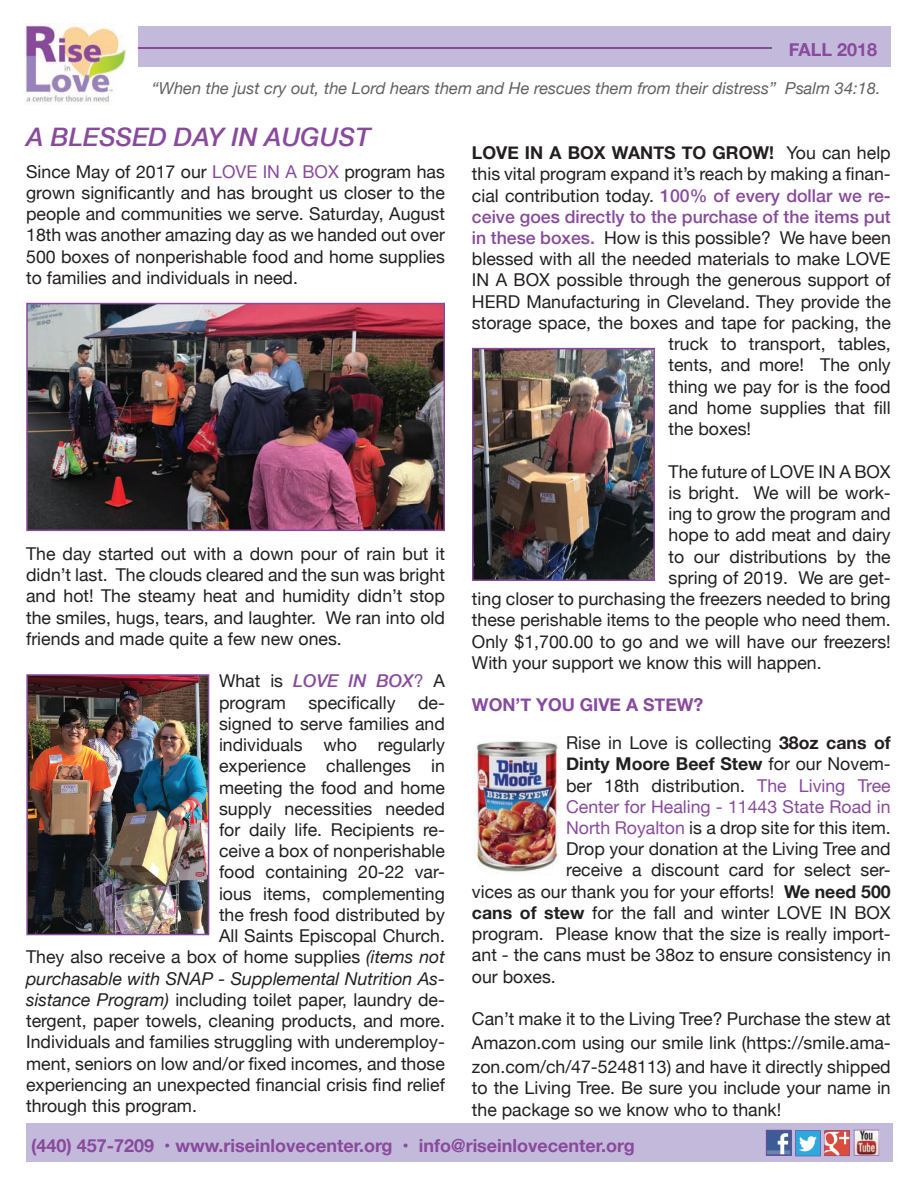
<style>
.page{position:relative;width:918px;height:1188px;background:#fff}
.page>*{position:absolute;margin:0;border:0;box-sizing:border-box;transform-origin:0 0}
.t1{font:italic 500 25.5px "Helvetica Neue";color:#894a9d}
.t2{font:700 18px "Helvetica Neue";color:#894a9d}
.t3{font:17.7px/21.3px "Helvetica Neue";color:#231f20;text-align:justify}
.t4{font:700 17.7px "Helvetica Neue";color:#231f20}
.t5{font:italic 17.7px "Helvetica Neue";color:#231f20}
.t6{font:500 17.7px "Helvetica Neue";color:#894a9d}
.t7{font:17.7px "Helvetica Neue";color:#894a9d}
.t8{font:italic 16.5px "Helvetica Neue";color:#616164}
.s1{color:#894a9d}
.s2{font-weight:500;font-style:italic;color:#894a9d}
.s3{font-style:italic}
.s4{font-weight:400}
.s5{font-weight:500;color:#894a9d}
.s6{font-weight:700;color:#894a9d}
.s7{font-weight:700}
</style>
<div class="page">
<div style="left:139px;top:27px;width:752px;height:40px;background:#c3b9da"></div>
<img style="left:25px;top:24px;width:101px;height:81px">
<div style="left:26px;top:1123px;width:866px;height:39px;background:#c3b9da"></div>
<svg style="left:766px;top:1130px;width:113px;height:26px;background:#9d94ad"></svg>
<img style="left:26px;top:303px;width:419px;height:228px">
<img style="left:26px;top:674px;width:183px;height:261px">
<img style="left:472px;top:348px;width:183px;height:233px">
<hr style="left:139px;top:47px;width:633px;height:1px;background:#894a9d">
<img style="left:475px;top:741px;width:86px;height:132px">
<p class="t2" style="left:789px;top:35px;width:90px">FALL 2018</p>
<p class="t8" style="left:152px;top:76px;width:730px">“When the just cry out, the Lord hears them and He rescues them from their distress” Psalm 34:18.</p>
<h1 class="t1" style="left:26px;top:115px;width:346px">A BLESSED DAY IN AUGUST</h1>
<p class="t3" style="left:26px;top:162px;width:420px">Since May of 2017 our <span class="s1">LOVE IN A BOX</span> program has grown significantly and has brought us closer to the people and communities we serve. Saturday, August 18th was another amazing day as we handed out over 500 boxes of nonperishable food and home supplies to families and individuals in need.</p>
<p class="t3" style="left:26px;top:544px;width:420px">The day started out with a down pour of rain but it didn’t last. The clouds cleared and the sun was bright and hot! The steamy heat and humidity didn’t stop the smiles, hugs, tears, and laughter. We ran into old friends and made quite a few new ones.</p>
<p class="t3" style="left:219px;top:671px;width:227px">What is <span class="s2">LOVE IN BOX</span><span class="s1">?</span> A program</p>
<p class="t3" style="left:308px;top:693px;width:89px">specifically</p>
<p class="t3" style="left:418px;top:693px;width:28px">de-</p>
<p class="t3" style="left:219px;top:714px;width:227px">signed to serve families and</p>
<p class="t3" style="left:219px;top:735px;width:227px">individuals who regularly</p>
<p class="t3" style="left:219px;top:756px;width:227px">experience challenges in</p>
<p class="t3" style="left:219px;top:778px;width:227px">meeting the food and home</p>
<p class="t3" style="left:219px;top:799px;width:227px">supply necessities needed</p>
<p class="t3" style="left:219px;top:820px;width:227px">for daily life. Recipients re-</p>
<p class="t3" style="left:219px;top:841px;width:227px">ceive a box of nonperishable</p>
<p class="t3" style="left:219px;top:863px;width:227px">food containing 20-22 var-</p>
<p class="t3" style="left:219px;top:884px;width:227px">ious items, complementing</p>
<p class="t3" style="left:219px;top:905px;width:227px">the fresh food distributed by</p>
<p class="t3" style="left:219px;top:926px;width:227px">All Saints Episcopal Church.</p>
<p class="t3" style="left:26px;top:948px;width:420px">They also receive a box of home supplies <span class="s3">(items not</span></p>
<p class="t5" style="left:26px;top:966px;width:420px">purchasable with SNAP - Supplemental Nutrition As-</p>
<p class="t3" style="left:26px;top:990px;width:420px"><span class="s3">sistance Program)</span> including toilet paper, laundry de-</p>
<p class="t3" style="left:26px;top:1011px;width:420px">tergent, paper towels, cleaning products, and more.</p>
<p class="t3" style="left:26px;top:1032px;width:420px">Individuals and families struggling with underemploy-</p>
<p class="t3" style="left:26px;top:1054px;width:420px">ment, seniors on low and/or fixed incomes, and those</p>
<p class="t3" style="left:26px;top:1075px;width:420px">experiencing an unexpected financial crisis find relief</p>
<p class="t3" style="left:26px;top:1096px;width:172px">through this program.</p>
<p class="t4" style="left:472px;top:139px;width:420px">LOVE IN A BOX WANTS TO GROW! <span class="s4">You can help</span></p>
<p class="t3" style="left:472px;top:164px;width:420px">this vital program expand it’s reach by making a finan-</p>
<p class="t3" style="left:472px;top:186px;width:420px">cial contribution today. <span class="s5">100% of every dollar we re-</span></p>
<p class="t6" style="left:472px;top:202px;width:420px">ceive goes directly to the purchase of the items put</p>
<p class="t3" style="left:472px;top:228px;width:420px"><span class="s5">in these boxes.</span> How is this possible? We have been</p>
<p class="t3" style="left:472px;top:249px;width:420px">blessed with all the needed materials to make LOVE</p>
<p class="t3" style="left:472px;top:271px;width:420px">IN A BOX possible through the generous support of</p>
<p class="t3" style="left:472px;top:292px;width:420px">HERD Manufacturing in Cleveland. They provide the</p>
<p class="t3" style="left:472px;top:313px;width:420px">storage space, the boxes and tape for packing, the</p>
<p class="t3" style="left:669px;top:334px;width:224px">truck to transport, tables,</p>
<p class="t3" style="left:669px;top:356px;width:224px">tents, and more! The only</p>
<p class="t3" style="left:669px;top:377px;width:224px">thing we pay for is the food</p>
<p class="t3" style="left:669px;top:398px;width:224px">and home supplies that fill</p>
<p class="t3" style="left:669px;top:419px;width:84px">the boxes!</p>
<p class="t3" style="left:669px;top:462px;width:224px">The future of LOVE IN A BOX</p>
<p class="t3" style="left:669px;top:483px;width:224px">is bright. We will be work-</p>
<p class="t3" style="left:669px;top:504px;width:224px">ing to grow the program and</p>
<p class="t3" style="left:669px;top:525px;width:224px">hope to add meat and dairy</p>
<p class="t3" style="left:669px;top:547px;width:224px">to our distributions by the</p>
<p class="t3" style="left:669px;top:568px;width:224px">spring of 2019. We are get-</p>
<p class="t3" style="left:472px;top:589px;width:420px">ting closer to purchasing the freezers needed to bring</p>
<p class="t3" style="left:472px;top:610px;width:420px">these perishable items to the people who need them.</p>
<p class="t3" style="left:472px;top:632px;width:420px">Only $1,700.00 to go and we will have our freezers!</p>
<p class="t3" style="left:472px;top:653px;width:351px">With your support we know this will happen.</p>
<p class="t3" style="left:566px;top:687px;width:326px;line-height:37.8px;text-indent:-94px"><span class="s6">WON’T YOU GIVE A STEW?<br></span>Rise in Love is collecting <span class="s7">38oz cans of</span></p>
<p class="t4" style="left:566px;top:750px;width:326px">Dinty Moore Beef Stew <span class="s4">for our Novem-</span></p>
<p class="t3" style="left:566px;top:776px;width:326px">ber 18th distribution. <span class="s1">The Living Tree</span></p>
<p class="t7" style="left:566px;top:794px;width:326px">Center for Healing - 11443 State Road in</p>
<p class="t3" style="left:566px;top:818px;width:326px"><span class="s1">North Royalton</span> is a drop site for this item.</p>
<p class="t3" style="left:566px;top:839px;width:326px">Drop your donation at the Living Tree and</p>
<p class="t3" style="left:566px;top:861px;width:326px">receive a discount card for select ser-</p>
<p class="t3" style="left:472px;top:882px;width:420px">vices as our thank you for your efforts! <span class="s7">We need 500</span></p>
<p class="t3" style="left:472px;top:903px;width:420px"><span class="s7">cans of stew</span> for the fall and winter LOVE IN BOX</p>
<p class="t3" style="left:472px;top:924px;width:420px">program. Please know that the size is really import-</p>
<p class="t3" style="left:472px;top:946px;width:420px">ant - the cans must be 38oz to ensure consistency in</p>
<p class="t3" style="left:472px;top:967px;width:85px">our boxes.</p>
<p class="t3" style="left:472px;top:1008px;width:420px;line-height:24px">Can’t make it to the Living Tree? Purchase the stew at Amazon.com using our smile link (https://smile.ama&shy;zon.com/ch/47-5248113) and have it directly shipped</p>
<p class="t3" style="left:472px;top:1078px;width:420px">to the Living Tree. Be sure you include your name in the package so we know who to thank!</p>
<p class="t2" style="left:31px;top:1131px;width:605px">(440) 457-7209 • www.riseinlovecenter.org • info@riseinlovecenter.org</p>
</div>
